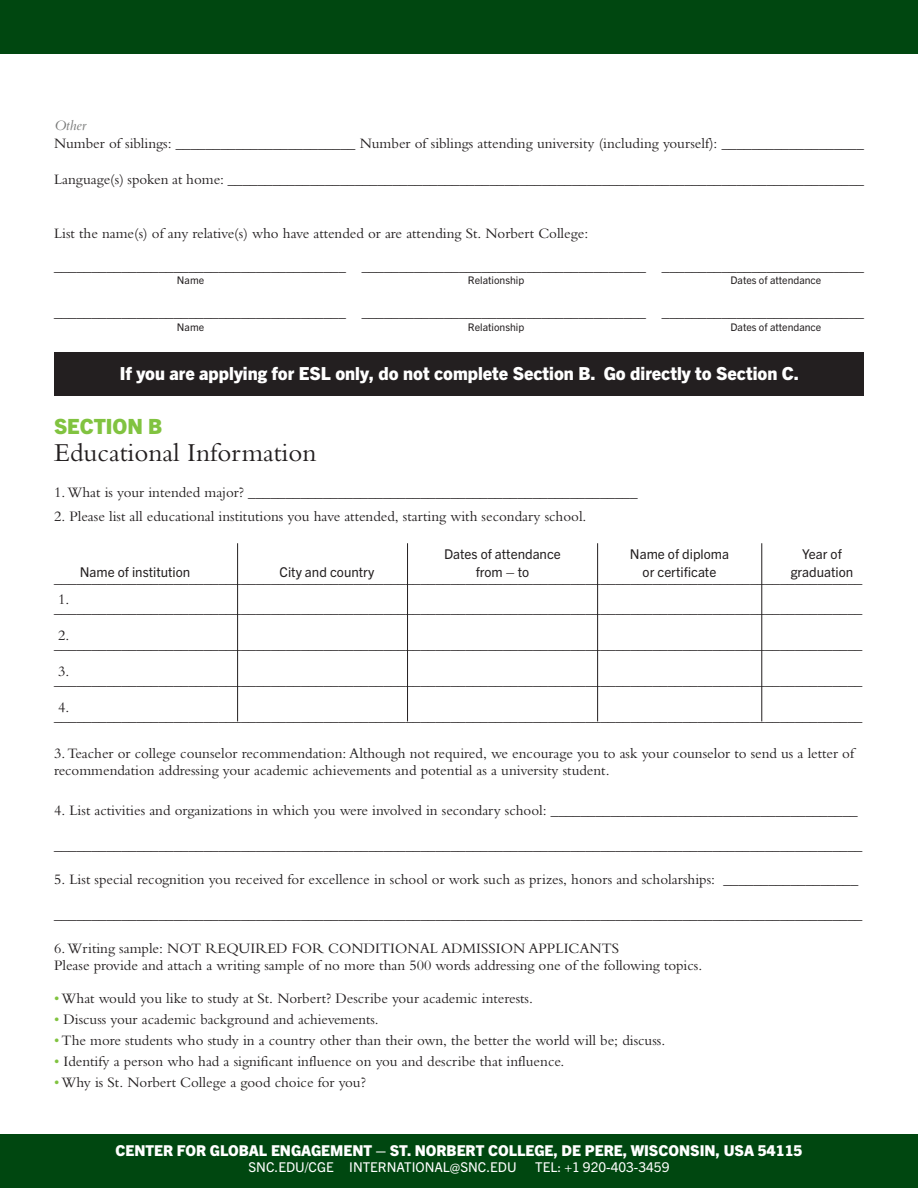
<style>
.page{position:relative;width:918px;height:1188px;background:#fff}
.page>*{position:absolute;margin:0;border:0;box-sizing:border-box;transform-origin:0 0}
.t1{font:27px "Bembo";color:#231f20}
.t2{font:800 21px "Trade Gothic Next LT Pro";color:#81c340}
.t3{font:800 18px "Trade Gothic Next LT Pro";color:#fff}
.t4{font:15px/16.5px "Bembo";color:#231f20}
.t5{font:800 15px "Trade Gothic Next LT Pro";color:#fff}
.t6{font:italic 15px "Bembo";color:#777877}
.t7{font:13.5px "Trade Gothic Next LT Pro";color:#231f20}
.t8{font:13.5px "Trade Gothic Next LT Pro";color:#fff}
.t9{font:10.5px "Trade Gothic Next LT Pro";color:#231f20}
.s1{color:#81c340}
</style>
<div class="page">
<div style="left:54px;top:352px;width:810px;height:44px;background:#231f20"></div>
<div style="left:0;top:1134px;width:918px;height:54px;background:#004710"></div>
<div style="left:0;top:0;width:918px;height:54px;background:#004710"></div>
<hr style="left:237px;top:543px;width:1px;height:178px;background:#231f20">
<hr style="left:407px;top:543px;width:1px;height:178px;background:#231f20">
<hr style="left:597px;top:543px;width:1px;height:178px;background:#231f20">
<hr style="left:761px;top:543px;width:1px;height:178px;background:#231f20">
<p class="t6" style="left:54px;top:116px;width:33px">Other</p>
<p class="t4" style="left:54px;top:134px;width:811px">Number of siblings: ________________________ Number of siblings attending university (including yourself): ___________________</p>
<p class="t4" style="left:54px;top:170px;width:812px">Language(s) spoken at home: _____________________________________________________________________________________</p>
<p class="t4" style="left:54px;top:224px;width:536px">List the name(s) of any relative(s) who have attended or are attending St. Norbert College:</p>
<p class="t4" style="left:54px;top:257px;width:812px">_______________________________________ ______________________________________ ___________________________</p>
<p class="t9" style="left:177px;top:273px;width:29px">Name</p>
<p class="t9" style="left:468px;top:273px;width:58px">Relationship</p>
<p class="t9" style="left:730px;top:273px;width:92px">Dates of attendance</p>
<p class="t4" style="left:54px;top:304px;width:812px">_______________________________________ ______________________________________ ___________________________</p>
<p class="t9" style="left:177px;top:320px;width:29px">Name</p>
<p class="t9" style="left:468px;top:320px;width:58px">Relationship</p>
<p class="t9" style="left:730px;top:320px;width:92px">Dates of attendance</p>
<p class="t3" style="left:120px;top:361px;width:681px">If you are applying for ESL only, do not complete Section B. Go directly to Section C.</p>
<p class="t2" style="left:54px;top:412px;width:110px">SECTION B</p>
<p class="t1" style="left:54px;top:437px;width:264px">Educational Information</p>
<p class="t4" style="left:54px;top:484px;width:585px">1. What is your intended major? ____________________________________________________</p>
<p class="t4" style="left:54px;top:508px;width:534px">2. Please list all educational institutions you have attended, starting with secondary school.</p>
<p class="t7" style="left:444px;top:544px;width:118px">Dates of attendance</p>
<p class="t7" style="left:630px;top:544px;width:101px">Name of diploma</p>
<p class="t7" style="left:802px;top:544px;width:41px">Year of</p>
<p class="t7" style="left:80px;top:562px;width:112px">Name of institution</p>
<p class="t7" style="left:280px;top:562px;width:96px">City and country</p>
<p class="t7" style="left:476px;top:562px;width:55px">from – to</p>
<p class="t7" style="left:643px;top:562px;width:75px">or certificate</p>
<p class="t7" style="left:791px;top:562px;width:64px">graduation</p>
<p class="t4" style="left:54px;top:569px;width:810px">____________________________________________________________________________________________________________</p>
<p class="t4" style="left:58px;top:590px;width:13px">1.</p>
<p class="t4" style="left:54px;top:599px;width:810px">____________________________________________________________________________________________________________</p>
<p class="t4" style="left:58px;top:626px;width:13px">2.</p>
<p class="t4" style="left:54px;top:635px;width:810px">____________________________________________________________________________________________________________</p>
<p class="t4" style="left:58px;top:662px;width:13px">3.</p>
<p class="t4" style="left:54px;top:671px;width:810px">____________________________________________________________________________________________________________</p>
<p class="t4" style="left:58px;top:698px;width:13px">4.</p>
<p class="t4" style="left:54px;top:707px;width:810px">____________________________________________________________________________________________________________</p>
<p class="t4" style="left:54px;top:745px;width:802px">3. Teacher or college counselor recommendation: Although not required, we encourage you to ask your counselor to send us a letter of recommendation addressing your academic achievements and potential as a university student.</p>
<p class="t4" style="left:54px;top:802px;width:805px">4. List activities and organizations in which you were involved in secondary school: _________________________________________</p>
<p class="t4" style="left:54px;top:836px;width:810px">____________________________________________________________________________________________________________</p>
<p class="t4" style="left:54px;top:871px;width:806px">5. List special recognition you received for excellence in school or work such as prizes, honors and scholarships: __________________</p>
<p class="t4" style="left:54px;top:905px;width:810px">____________________________________________________________________________________________________________</p>
<p class="t4" style="left:54px;top:940px;width:567px">6. Writing sample: NOT REQUIRED FOR CONDITIONAL ADMISSION APPLICANTS</p>
<p class="t4" style="left:54px;top:956px;width:650px">Please provide and attach a writing sample of no more than 500 words addressing one of the following topics.</p>
<p class="t4" style="left:54px;top:989px;width:480px"><span class="s1">•</span> What would you like to study at St. Norbert? Describe your academic interests.</p>
<p class="t4" style="left:54px;top:1011px;width:326px"><span class="s1">•</span> Discuss your academic background and achievements.</p>
<p class="t4" style="left:54px;top:1032px;width:613px"><span class="s1">•</span> The more students who study in a country other than their own, the better the world will be; discuss.</p>
<p class="t4" style="left:54px;top:1053px;width:512px"><span class="s1">•</span> Identify a person who had a significant influence on you and describe that influence.</p>
<p class="t4" style="left:54px;top:1074px;width:314px"><span class="s1">•</span> Why is St. Norbert College a good choice for you?</p>
<p class="t5" style="left:115px;top:1140px;width:689px">CENTER FOR GLOBAL ENGAGEMENT – ST. NORBERT COLLEGE, DE PERE, WISCONSIN, USA 54115</p>
<p class="t8" style="left:249px;top:1158px;width:270px">SNC.EDU/CGE INTERNATIONAL@SNC.EDU</p>
<p class="t8" style="left:535px;top:1158px;width:136px">TEL: +1 920-403-3459</p>
</div>
